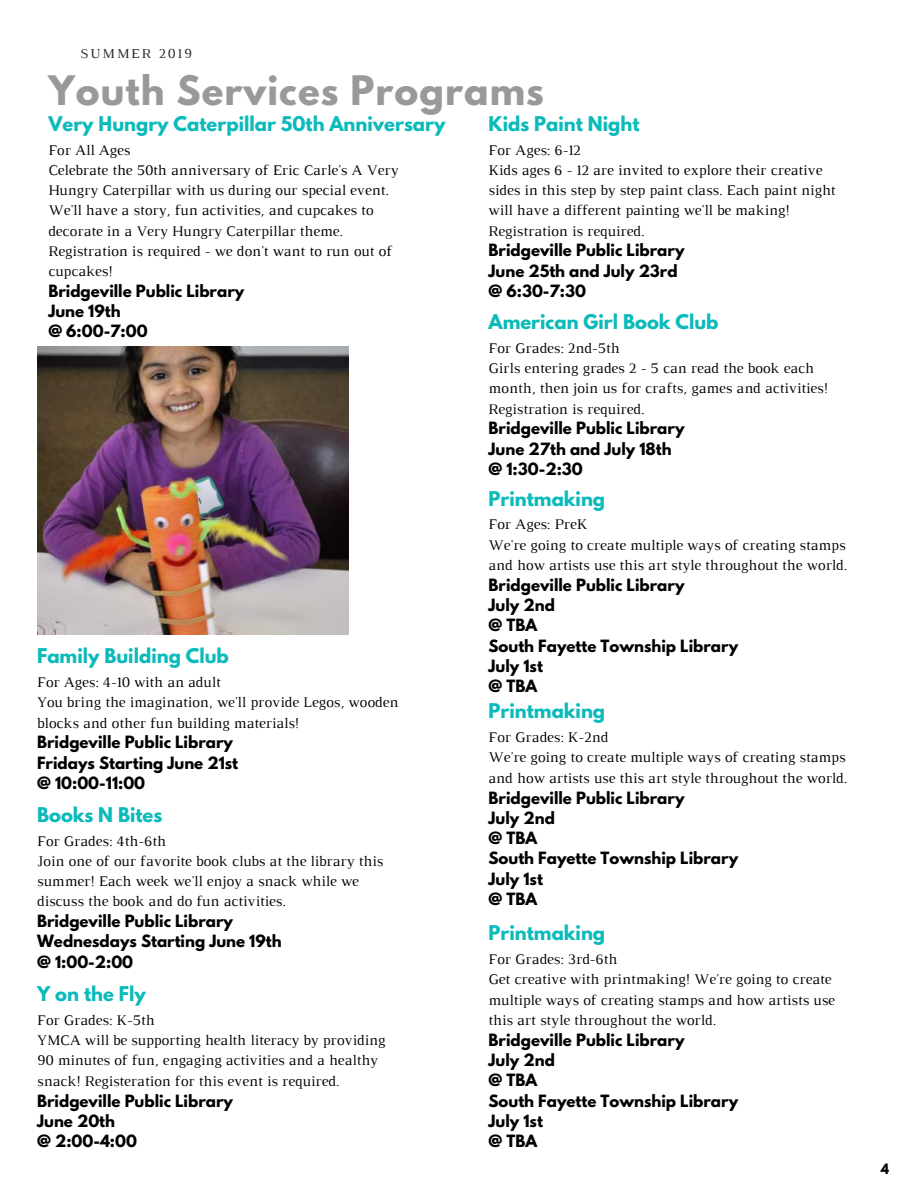
<style>
.page{position:relative;width:918px;height:1188px;background:#fff}
.page>*{position:absolute;margin:0;border:0;box-sizing:border-box;transform-origin:0 0}
.t1{font:700 36px "League Spartan";letter-spacing:.03em;color:#999}
.t2{font:700 18px "League Spartan";color:#0bbaba}
.t3{font:15px/20.2px "Luthier";color:#000}
.t4{font:700 15px/20.2px "League Spartan";color:#000}
.t5{font:13.95px "Luthier";letter-spacing:.14em;color:#222}
.t6{font:700 12.75px "League Spartan";color:#000}
</style>
<div class="page">
<img style="left:37px;top:347px;width:312px;height:288px">
<p class="t5" style="left:80px;top:49px;width:113px">SUMMER 2019</p>
<h1 class="t1" style="left:48px;top:72px;width:497px">Youth Services Programs</h1>
<p class="t2" style="left:489px;top:115px;width:152px">Kids Paint Night</p>
<p class="t2" style="left:48px;top:115px;width:399px">Very Hungry Caterpillar 50th Anniversary</p>
<p class="t3" style="left:48px;top:141px;width:352px">For All Ages<br>Celebrate the 50th anniversary of Eric Carle's A Very Hungry Caterpillar with us during our special event.<br>We'll have a story, fun activities, and cupcakes to decorate in a Very Hungry Caterpillar theme.<br>Registration is required - we don't want to run out of cupcakes!</p>
<p class="t4" style="left:48px;top:283px;width:197px">Bridgeville Public Library<br>June 19th<br>@ 6:00-7:00</p>
<p class="t2" style="left:37px;top:647px;width:193px">Family Building Club</p>
<p class="t3" style="left:37px;top:673px;width:363px">For Ages: 4-10 with an adult<br>You bring the imagination, we'll provide Legos, wooden blocks and other fun building materials!</p>
<p class="t4" style="left:37px;top:734px;width:203px">Bridgeville Public Library<br>Fridays Starting June 21st @ 10:00-11:00</p>
<p class="t2" style="left:37px;top:806px;width:127px">Books N Bites</p>
<p class="t3" style="left:37px;top:832px;width:348px">For Grades: 4th-6th<br>Join one of our favorite book clubs at the library this summer! Each week we'll enjoy a snack while we discuss the book and do fun activities.</p>
<p class="t4" style="left:37px;top:913px;width:246px">Bridgeville Public Library<br>Wednesdays Starting June 19th @ 1:00-2:00</p>
<p class="t2" style="left:37px;top:985px;width:110px">Y on the Fly</p>
<p class="t3" style="left:37px;top:1011px;width:350px">For Grades: K-5th<br>YMCA will be supporting health literacy by providing 90 minutes of fun, engaging activities and a healthy snack! Registeration for this event is required.</p>
<p class="t4" style="left:37px;top:1092px;width:197px">Bridgeville Public Library<br>June 20th<br>@ 2:00-4:00</p>
<p class="t3" style="left:489px;top:141px;width:349px">For Ages: 6-12<br>Kids ages 6 - 12 are invited to explore their creative sides in this step by step paint class. Each paint night will have a different painting we'll be making!<br>Registration is required.</p>
<p class="t4" style="left:489px;top:242px;width:197px">Bridgeville Public Library<br>June 25th and July 23rd @ 6:30-7:30</p>
<p class="t2" style="left:489px;top:313px;width:231px">American Girl Book Club</p>
<p class="t3" style="left:489px;top:339px;width:341px">For Grades: 2nd-5th<br>Girls entering grades 2 - 5 can read the book each month, then join us for crafts, games and activities!<br>Registration is required.</p>
<p class="t4" style="left:489px;top:420px;width:197px">Bridgeville Public Library<br>June 27th and July 18th @ 1:30-2:30</p>
<p class="t2" style="left:489px;top:490px;width:118px">Printmaking</p>
<p class="t3" style="left:489px;top:516px;width:360px">For Ages: PreK<br>We're going to create multiple ways of creating stamps and how artists use this art style throughout the world.</p>
<p class="t4" style="left:489px;top:577px;width:251px">Bridgeville Public Library<br>July 2nd<br>@ TBA<br>South Fayette Township Library<br>July 1st<br>@ TBA</p>
<p class="t2" style="left:489px;top:702px;width:118px">Printmaking</p>
<p class="t3" style="left:489px;top:728px;width:360px">For Grades: K-2nd<br>We're going to create multiple ways of creating stamps and how artists use this art style throughout the world.</p>
<p class="t4" style="left:489px;top:789px;width:251px">Bridgeville Public Library<br>July 2nd<br>@ TBA<br>South Fayette Township Library<br>July 1st<br>@ TBA</p>
<p class="t2" style="left:489px;top:924px;width:118px">Printmaking</p>
<p class="t3" style="left:489px;top:950px;width:348px">For Grades: 3rd-6th<br>Get creative with printmaking! We're going to create multiple ways of creating stamps and how artists use this art style throughout the world.</p>
<p class="t4" style="left:489px;top:1032px;width:251px">Bridgeville Public Library<br>July 2nd<br>@ TBA<br>South Fayette Township Library<br>July 1st<br>@ TBA</p>
<p class="t6" style="left:881px;top:1162px;width:10px">4</p>
</div>
